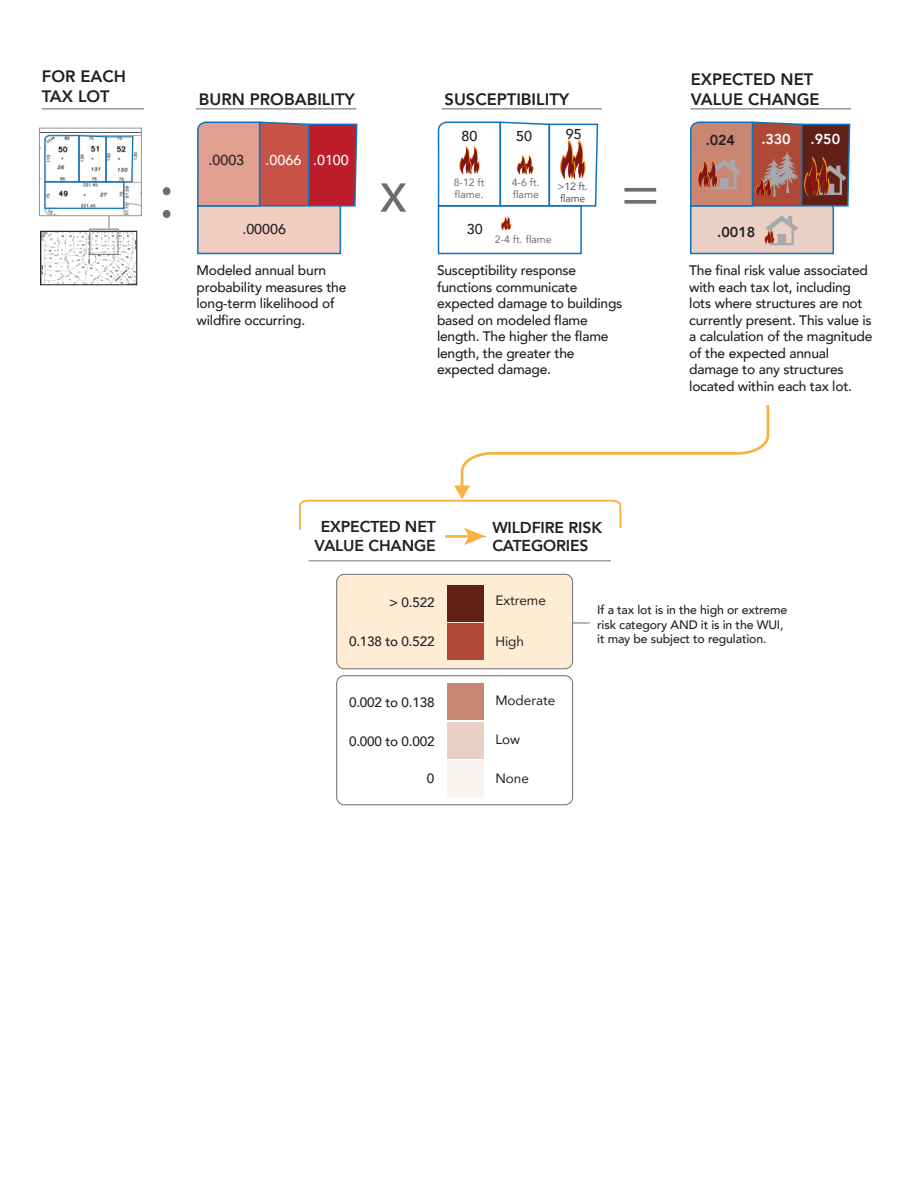
<style>
.page{position:relative;width:918px;height:1188px;background:#fff}
.page>*{position:absolute;margin:0;border:0;box-sizing:border-box;transform-origin:0 0}
.t1{font:64.5px "Myriad Pro";color:#6c6d70}
.t2{font:61.5px "Myriad Pro";color:#6c6d70}
.t3{font:58.5px "Myriad Pro";color:#6c6d70}
.t4{font:800 16.5px/19.8px "Avenir";color:#231f20}
.t5{font:800 15.75px/18.9px "Avenir";letter-spacing:-.01em;color:#231f20}
.t6{font:500 14.25px "Avenir";color:#231f20}
.t7{font:500 14.25px "Avenir";color:#fff}
.t8{font:800 14.25px "Avenir";color:#231f20}
.t9{font:800 14.25px "Avenir";letter-spacing:-.005em;color:#fff}
.t10{font:500 13.8px/16.5px "Avenir";letter-spacing:-.015em;color:#231f20}
.t11{font:500 13.5px "Avenir";letter-spacing:-.015em;color:#231f20}
.t12{font:13.5px "Avenir";color:#231f20}
.t13{font:500 12.3px/14.7px "Avenir";letter-spacing:-.01em;color:#231f20}
.t14{font:10.5px/12px "Avenir";color:#6c6d70}
.t15{font:10.5px/12px "Avenir";letter-spacing:-.02em;color:#57585a}
</style>
<div class="page">
<div style="left:336px;top:675px;width:237px;height:130px;border:1px solid #6c6d70;border-radius:8px"></div>
<div style="left:337px;top:574px;width:236px;height:95px;background:#feedd4;border-radius:8px"></div>
<div style="left:336px;top:574px;width:237px;height:95px;border:1px solid #6c6d70;border-radius:8px"></div>
<div style="left:197px;top:205px;width:144px;height:49px;background:#f0cdc0;border:2px solid #1074bc"></div>
<svg style="left:197px;top:121px;width:161px;height:86px;background:#c26768"></svg>
<div style="left:447px;top:623px;width:37px;height:37px;background:#ae4938"></div>
<div style="left:447px;top:683px;width:37px;height:37px;background:#c98773"></div>
<div style="left:447px;top:722px;width:37px;height:37px;background:#eacfc4"></div>
<div style="left:447px;top:585px;width:37px;height:37px;background:#612015"></div>
<div style="left:447px;top:761px;width:37px;height:36px;background:#f9f3ef"></div>
<hr style="left:309px;top:560px;width:302px;height:1px;background:#939598">
<svg style="left:501px;top:216px;width:10px;height:15px"></svg>
<div style="left:438px;top:205px;width:144px;height:49px;border:2px solid #1074bc"></div>
<svg style="left:437px;top:121px;width:162px;height:86px"></svg>
<div style="left:39px;top:128px;width:103px;height:88px;border:1px solid #939598"></div>
<div style="left:690px;top:205px;width:144px;height:49px;background:#eacfc4;border:2px solid #1074bc"></div>
<svg style="left:764px;top:215px;width:34px;height:30px"></svg>
<svg style="left:690px;top:121px;width:161px;height:86px;background:#9b625a"></svg>
<svg style="left:39px;top:133px;width:102px;height:152px"></svg>
<svg style="left:573px;top:623px;width:17px;height:1px"></svg>
<hr style="left:42px;top:108px;width:102px;height:2px;background:#939598">
<hr style="left:196px;top:108px;width:160px;height:2px;background:#939598">
<hr style="left:441px;top:108px;width:161px;height:2px;background:#939598">
<hr style="left:691px;top:108px;width:160px;height:2px;background:#939598">
<svg style="left:299px;top:405px;width:471px;height:140px"></svg>
<p class="t4" style="left:42px;top:66px;width:86px">FOR EACH<br>TAX LOT</p>
<h1 class="t1" style="left:159px;top:156px;width:15px">:</h1>
<p class="t4" style="left:199px;top:89px;width:158px">BURN PROBABILITY</p>
<p class="t4" style="left:445px;top:89px;width:126px">SUSCEPTIBILITY</p>
<p class="t6" style="left:208px;top:148px;width:37px">.0003</p>
<p class="t7" style="left:265px;top:148px;width:85px">.0066 .0100</p>
<p class="t6" style="left:242px;top:216px;width:45px">.00006</p>
<h3 class="t3" style="left:380px;top:156px;width:29px">x</h3>
<p class="t6" style="left:461px;top:124px;width:17px">80</p>
<p class="t14" style="left:454px;top:176px;width:32px">8-12 ft flame.</p>
<p class="t6" style="left:467px;top:217px;width:17px">30</p>
<p class="t6" style="left:516px;top:124px;width:17px">50</p>
<p class="t14" style="left:512px;top:176px;width:30px">4-6 ft. flame</p>
<p class="t6" style="left:566px;top:122px;width:17px">95</p>
<p class="t15" style="left:558px;top:180px;width:32px">&gt;12 ft. flame</p>
<p class="t14" style="left:495px;top:233px;width:58px">2-4 ft. flame</p>
<h2 class="t2" style="left:622px;top:154px;width:38px">=</h2>
<p class="t10" style="left:197px;top:261px;width:151px">Modeled annual burn probability measures the long-term likelihood of wildfire occurring.</p>
<p class="t10" style="left:437px;top:261px;width:187px">Susceptibility response functions communicate expected damage to buildings based on modeled flame length. The higher the flame length, the greater the expected damage.</p>
<p class="t4" style="left:691px;top:70px;width:130px">EXPECTED NET<br>VALUE CHANGE</p>
<p class="t8" style="left:706px;top:129px;width:31px">.024</p>
<p class="t9" style="left:761px;top:127px;width:31px">.330</p>
<p class="t9" style="left:811px;top:128px;width:31px">.950</p>
<p class="t8" style="left:717px;top:221px;width:40px">.0018</p>
<p class="t10" style="left:689px;top:261px;width:185px">The final risk value associated with each tax lot, including lots where structures are not currently present. This value is a calculation of the magnitude of the expected annual damage to any structures located within each tax lot.</p>
<p class="t5" style="left:315px;top:517px;width:123px;text-align:center">EXPECTED NET<br>VALUE CHANGE</p>
<p class="t11" style="left:389px;top:591px;width:47px">&gt; 0.522</p>
<p class="t11" style="left:349px;top:629px;width:87px">0.138 to 0.522</p>
<p class="t11" style="left:349px;top:691px;width:87px">0.002 to 0.138</p>
<p class="t11" style="left:349px;top:729px;width:87px">0.000 to 0.002</p>
<p class="t11" style="left:427px;top:766px;width:9px">0</p>
<p class="t5" style="left:492px;top:518px;width:111px">WILDFIRE RISK<br>CATEGORIES</p>
<p class="t12" style="left:495px;top:590px;width:52px">Extreme</p>
<p class="t12" style="left:495px;top:630px;width:30px">High</p>
<p class="t12" style="left:495px;top:690px;width:62px">Moderate</p>
<p class="t12" style="left:495px;top:729px;width:26px">Low</p>
<p class="t12" style="left:495px;top:767px;width:35px">None</p>
<p class="t13" style="left:597px;top:602px;width:192px">If a tax lot is in the high or extreme risk category AND it is in the WUI, it may be subject to regulation.</p>
</div>
